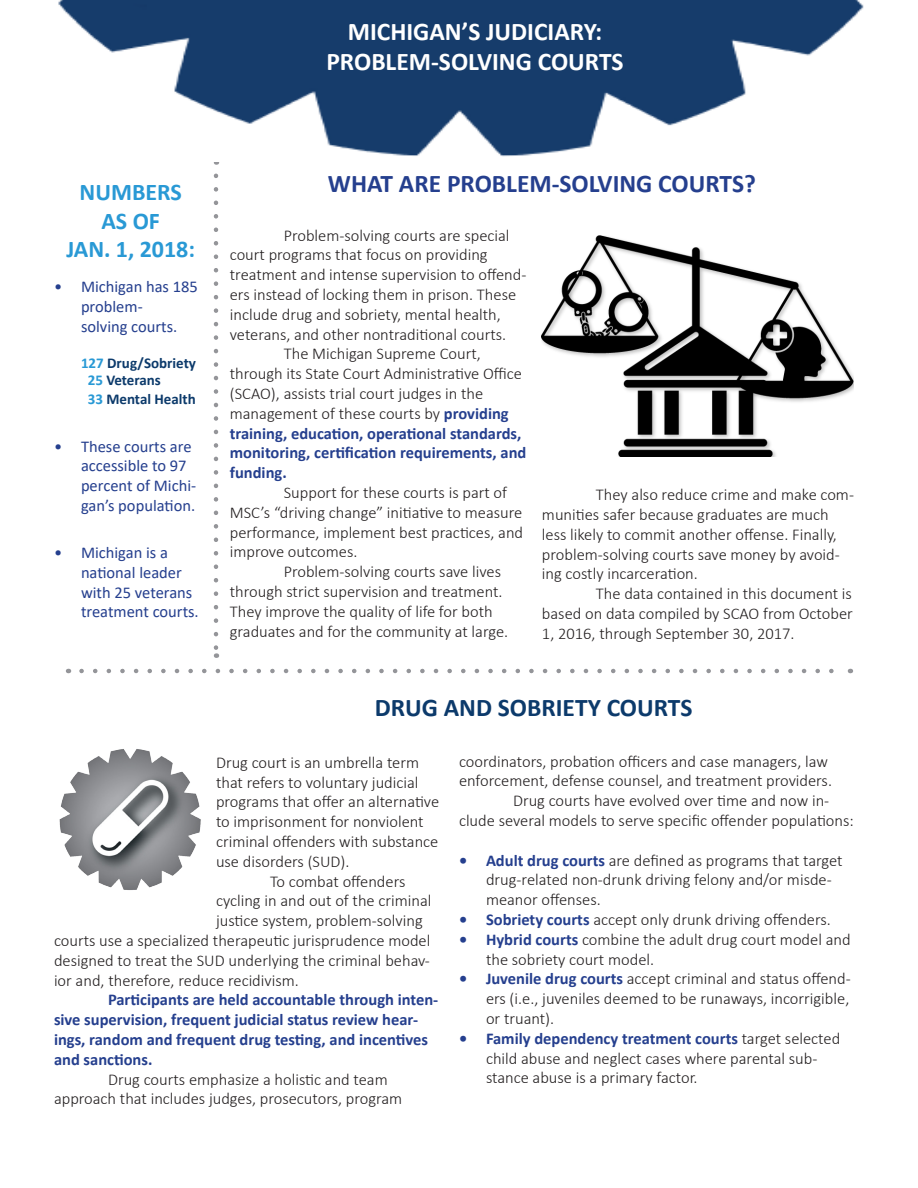
<style>
.page{position:relative;width:918px;height:1188px;background:#fff}
.page>*{position:absolute;margin:0;border:0;box-sizing:border-box;transform-origin:0 0}
.t1{font:700 27px/32.4px "Calibri";color:#fff;text-align:center}
.t2{font:700 25.5px "Calibri";color:#fff}
.t3{font:700 25.5px "Calibri";color:#253f8e}
.t4{font:700 25.5px "Calibri";color:#0c3a6b}
.t5{font:700 24px/28.8px "Calibri";color:#2999d5;text-align:center}
.t6{font:300 16.5px/19.8px "Calibri";color:#231f20}
.t7{font:16.5px/19.8px "Calibri";color:#253f8e}
.t8{font:700 16.5px/19.8px "Calibri";color:#253f8e}
.t9{font:700 15px/16.5px "Calibri";color:#0c3a6b}
.s1{color:#2999d5}
.s2{font-weight:700;color:#253f8e}
</style>
<div class="page">
<svg style="left:214px;top:176px;width:4px;height:482px"></svg>
<svg style="left:82px;top:669px;width:752px;height:4px"></svg>
<img style="left:542px;top:235px;width:312px;height:222px">
<img style="left:59px;top:749px;width:142px;height:141px">
<img style="left:58px;top:1px;width:806px;height:156px">
<p class="t2" style="left:348px;top:13px;width:256px">MICHIGAN’S JUDICIARY:</p>
<p class="t2" style="left:326px;top:44px;width:299px">PROBLEM-SOLVING COURTS</p>
<p class="t1" style="left:305px;top:22px;width:316px">MICHIGAN’S JUDICIARY:<br>PROBLEM-SOLVING COURTS</p>
<p class="t5" style="left:80px;top:177px;width:104px">NUMBERS</p>
<p class="t5" style="left:66px;top:206px;width:130px">AS OF<br>JAN. 1, 2018:</p>
<p class="t7" style="left:81px;top:276px;width:118px;text-indent:-27px">• Michigan has 185 problem-<br>solving courts.</p>
<p class="t9" style="left:88px;top:355px;width:110px;text-indent:-7px"><span class="s1">127</span> Drug/Sobriety<br><span class="s1">25</span> Veterans</p>
<p class="t9" style="left:88px;top:391px;width:110px"><span class="s1">33</span> Mental Health</p>
<p class="t7" style="left:81px;top:436px;width:117px;text-indent:-27px">• These courts are accessible to 97 percent of Michi&shy;gan’s population.</p>
<p class="t7" style="left:81px;top:542px;width:119px;text-indent:-27px">• Michigan is a national leader with 25 veterans treatment courts.</p>
<p class="t3" style="left:328px;top:165px;width:430px">WHAT ARE PROBLEM-SOLVING COURTS?</p>
<p class="t6" style="left:230px;top:225px;width:298px;text-indent:54px">Problem-solving courts are special court programs that focus on providing treatment and intense supervision to offend&shy;ers instead of locking them in prison. These include drug and sobriety, mental health, veterans, and other nontraditional courts.</p>
<p class="t6" style="left:230px;top:344px;width:298px;text-indent:54px">The Michigan Supreme Court, through its State Court Administrative Office (SCAO), assists trial court judges in the management of these courts by <span class="s2">providing training, education, operational standards, monitoring, certification requirements, and funding.</span></p>
<p class="t6" style="left:230px;top:482px;width:295px;text-indent:54px">Support for these courts is part of MSC’s “driving change” initiative to measure performance, implement best practices, and improve outcomes.</p>
<p class="t6" style="left:230px;top:562px;width:274px;text-align:right">Problem-solving courts save lives through strict supervision and treatment.</p>
<p class="t6" style="left:230px;top:601px;width:280px">They improve the quality of life for both graduates and for the community at large.</p>
<p class="t6" style="left:542px;top:485px;width:314px;text-indent:54px">They also reduce crime and make com&shy;munities safer because graduates are much less likely to commit another offense. Finally, problem-solving courts save money by avoid&shy;ing costly incarceration.</p>
<p class="t6" style="left:542px;top:584px;width:312px;text-align:justify;text-indent:54px">The data contained in this document is based on data compiled by SCAO from October 1, 2016, through September 30, 2017.</p>
<p class="t4" style="left:375px;top:689px;width:319px">DRUG AND SOBRIETY COURTS</p>
<p class="t6" style="left:216px;top:752px;width:225px">Drug court is an umbrella term that refers to voluntary judicial programs that offer an alternative to imprisonment for nonviolent criminal offenders with substance use disorders (SUD).</p>
<p class="t6" style="left:270px;top:871px;width:137px">To combat offenders</p>
<p class="t6" style="left:216px;top:891px;width:217px">cycling in and out of the criminal</p>
<p class="t6" style="left:216px;top:911px;width:208px">justice system, problem-solving</p>
<p class="t6" style="left:54px;top:930px;width:378px">courts use a specialized therapeutic jurisprudence model</p>
<p class="t6" style="left:54px;top:950px;width:377px">designed to treat the SUD underlying the criminal behav-</p>
<p class="t6" style="left:54px;top:970px;width:246px">ior and, therefore, reduce recidivism.</p>
<p class="t8" style="left:54px;top:990px;width:386px;text-indent:54px">Participants are held accountable through inten&shy;sive supervision, frequent judicial status review hear&shy;ings, random and frequent drug testing, and incentives and sanctions.</p>
<p class="t6" style="left:108px;top:1069px;width:281px">Drug courts emphasize a holistic and team</p>
<p class="t6" style="left:54px;top:1089px;width:350px">approach that includes judges, prosecutors, program</p>
<p class="t6" style="left:459px;top:751px;width:375px">coordinators, probation officers and case managers, law enforcement, defense counsel, and treatment providers.</p>
<p class="t6" style="left:459px;top:791px;width:396px;text-indent:54px">Drug courts have evolved over time and now in&shy;clude several models to serve specific offender populations:</p>
<p class="t6" style="left:486px;top:850px;width:358px;text-indent:-27px"><span class="s2">• Adult drug courts</span> are defined as programs that target drug-related non-drunk driving felony and/or misde&shy;meanor offenses.</p>
<p class="t6" style="left:459px;top:909px;width:373px"><span class="s2">• Sobriety courts</span> accept only drunk driving offenders.</p>
<p class="t6" style="left:486px;top:929px;width:366px;text-indent:-27px"><span class="s2">• Hybrid courts</span> combine the adult drug court model and the sobriety court model.</p>
<p class="t6" style="left:486px;top:969px;width:366px;text-align:justify;text-indent:-27px"><span class="s2">• Juvenile drug courts</span> accept criminal and status offend&shy;ers (i.e., juveniles deemed to be runaways, incorrigible, or truant).</p>
<p class="t6" style="left:486px;top:1028px;width:356px;text-indent:-27px"><span class="s2">• Family dependency treatment courts</span> target selected child abuse and neglect cases where parental sub&shy;stance abuse is a primary factor.</p>
</div>
